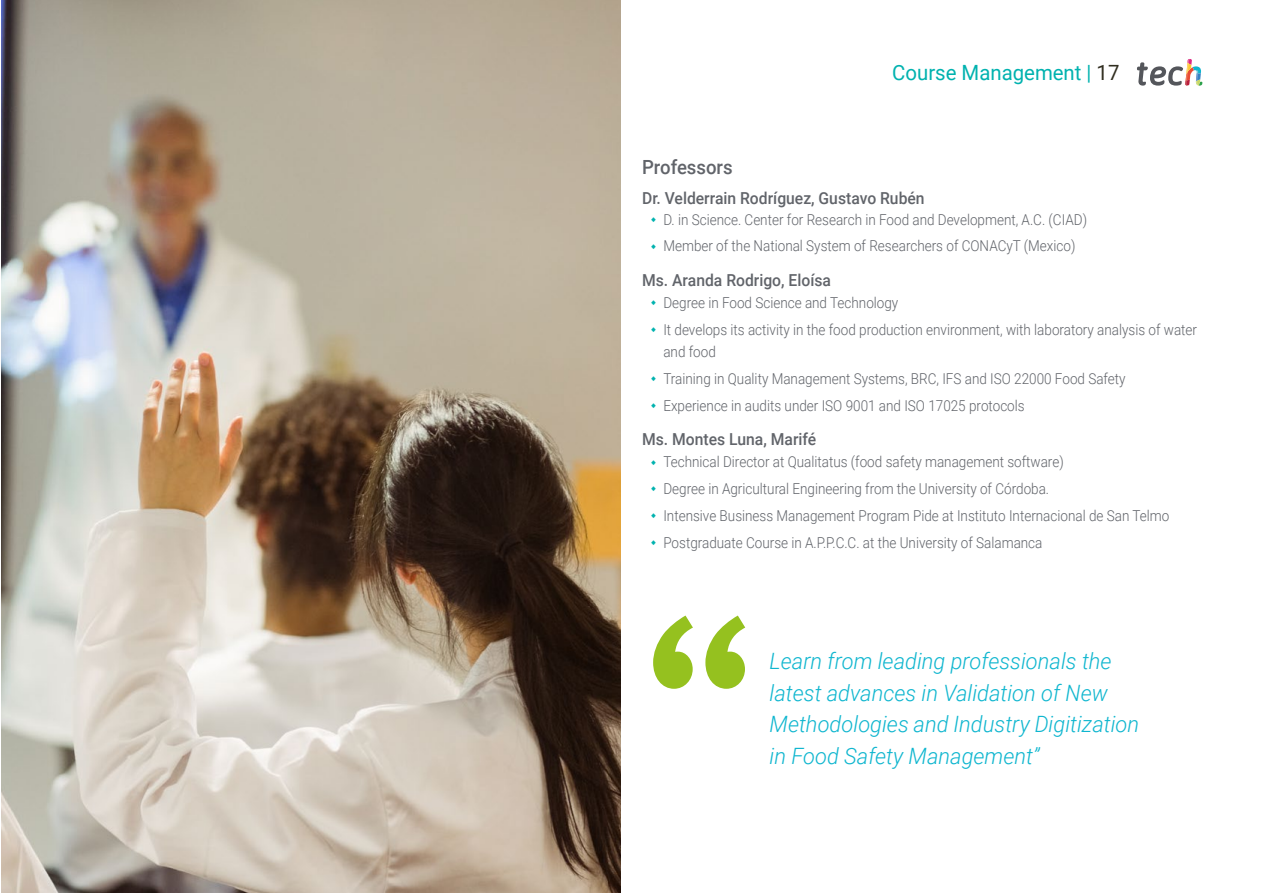
<style>
.page{position:relative;width:1263px;height:893px;background:#fff}
.page>*{position:absolute;margin:0;border:0;box-sizing:border-box;transform-origin:0 0}
.t1{font:italic 300 22.5px/31.5px "Roboto";color:#0fb6cf}
.t2{font:21px "Roboto";color:#00b2af}
.t3{font:500 19.5px "Roboto";color:#61646a;scale:.95 1}
.t4{font:500 16.5px "Roboto";color:#61646a;scale:.95 1}
.t5{font:300 15px/26.7px "Roboto";color:#61646a;scale:.9 1}
.s1{color:#312e20}
</style>
<div class="page">
<img style="left:2px;top:0;width:619px;height:893px">
<svg style="left:1137px;top:59px;width:65px;height:27px"></svg>
<svg style="left:653px;top:616px;width:92px;height:73px"></svg>
<h2 class="t2" style="left:892px;top:57px;width:229px">Course Management | <span class="s1">17</span></h2>
<h3 class="t3" style="left:642px;top:154px;width:97px">Professors</h3>
<p class="t4" style="left:642px;top:186px;width:299px">Dr. Velderrain Rodríguez, Gustavo Rubén</p>
<p class="t5" style="left:663px;top:205px;width:472px">D. in Science. Center for Research in Food and Development, A.C. (CIAD)<br>Member of the National System of Researchers of CONACyT (Mexico)</p>
<p class="t4" style="left:642px;top:268px;width:200px">Ms. Aranda Rodrigo, Eloísa</p>
<p class="t5" style="left:663px;top:289px;width:594px">Degree in Food Science and Technology<br>It develops its activity in the food production environment, with laboratory analysis of water</p>
<p class="t5" style="left:663px;top:338px;width:515px">and food<br>Training in Quality Management Systems, BRC, IFS and ISO 22000 Food Safety<br>Experience in audits under ISO 9001 and ISO 17025 protocols</p>
<p class="t4" style="left:642px;top:428px;width:185px">Ms. Montes Luna, Marifé</p>
<p class="t5" style="left:663px;top:448px;width:564px">Technical Director at Qualitatus (food safety management software)<br>Degree in Agricultural Engineering from the University of Córdoba.<br>Intensive Business Management Program Pide at Instituto Internacional de San Telmo Postgraduate Course in A.P.P.C.C. at the University of Salamanca</p>
<h1 class="t1" style="left:770px;top:644px;width:371px">Learn from leading professionals the latest advances in Validation of New Methodologies and Industry Digitization in Food Safety Management”</h1>
</div>
